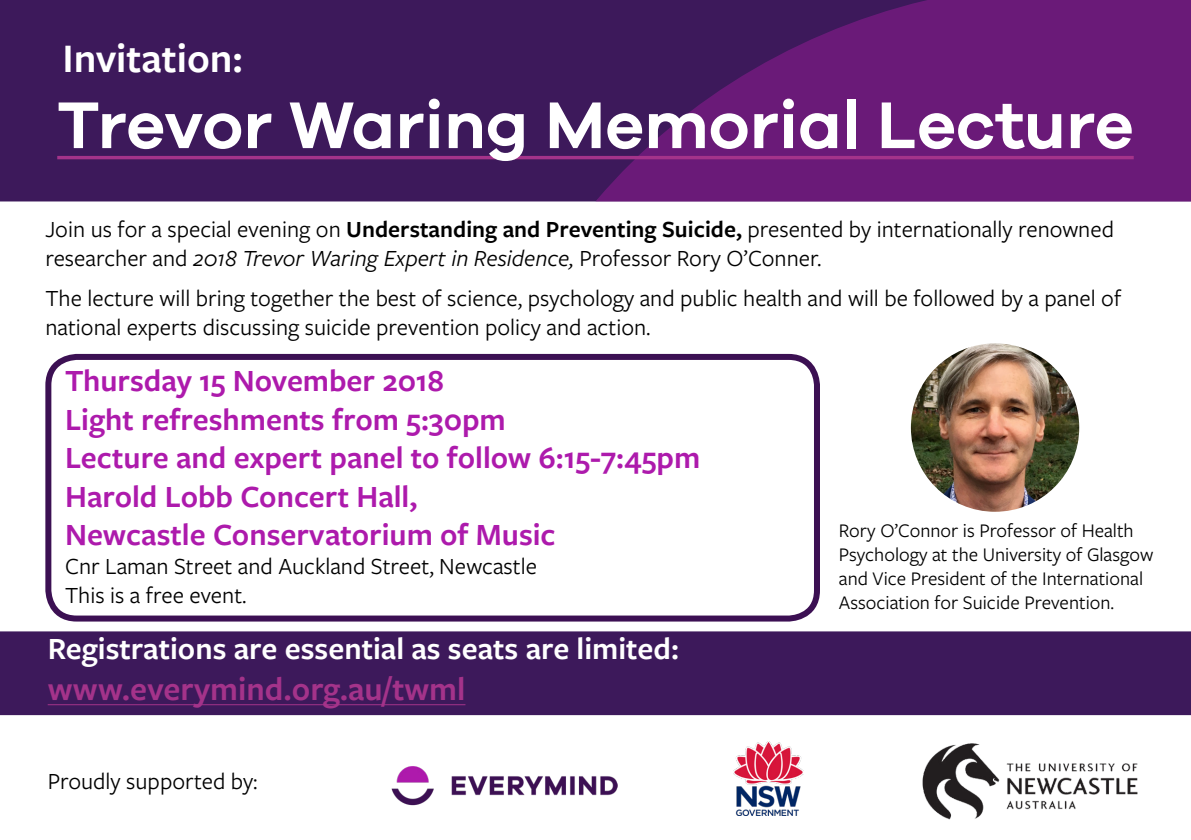
<style>
.page{position:relative;width:1191px;height:840px;background:#fff}
.page>*{position:absolute;margin:0;border:0;box-sizing:border-box;transform-origin:0 0}
.t1{font:600 68px "Galano Grotesque";color:#fff}
.t2{font:600 42px "Freight Sans Pro";color:#fff}
.t3{font:600 34px "Freight Sans Pro";color:#a4338a}
.t4{font:600 32px/38.4px "Freight Sans Pro";color:#ad1aac}
.t5{font:600 32px "Freight Sans Pro";color:#fff}
.t6{font:24px/28.8px "Freight Sans Pro";color:#000}
.t7{font:20px/24px "Freight Sans Pro";color:#000}
.s1{font-weight:600}
.s2{font-style:italic}
</style>
<div class="page">
<div style="left:0;top:167px;width:595px;height:34px;background:#3d195b"></div>
<img style="left:391px;top:766px;width:226px;height:38px">
<div style="left:45px;top:354px;width:775px;height:267px;border:6px solid #3c1053;border-radius:28px"></div>
<div style="left:0;top:0;width:595px;height:167px;background:#3d195b"></div>
<svg style="left:595px;top:0;width:596px;height:202px"></svg>
<hr style="left:57px;top:156px;width:1076px;height:3px;background:#a4338a">
<div style="left:0;top:631px;width:1191px;height:83px;background:#3d195b"></div>
<hr style="left:48px;top:704px;width:417px;height:1px;background:#a4338a">
<img style="left:911px;top:343px;width:168px;height:168px;border-radius:84px">
<img style="left:922px;top:743px;width:216px;height:77px">
<img style="left:733px;top:741px;width:70px;height:74px">
<h2 class="t2" style="left:62px;top:30px;width:182px">Invitation:</h2>
<h1 class="t1" style="left:57px;top:84px;width:1078px">Trevor Waring Memorial Lecture</h1>
<p class="t6" style="left:45px;top:214px;width:1070px">Join us for a special evening on <span class="s1">Understanding and Preventing Suicide,</span> presented by internationally renowned researcher and <span class="s2">2018 Trevor Waring Expert in Residence,</span> Professor Rory O’Conner.</p>
<p class="t6" style="left:45px;top:283px;width:1077px">The lecture will bring together the best of science, psychology and public health and will be followed by a panel of national experts discussing suicide prevention policy and action.</p>
<h3 class="t4" style="left:65px;top:360px;width:636px">Thursday 15 November 2018<br>Light refreshments from 5:30pm<br>Lecture and expert panel to follow 6:15-7:45pm Harold Lobb Concert Hall,<br>Newcastle Conservatorium of Music</h3>
<p class="t6" style="left:65px;top:550px;width:473px">Cnr Laman Street and Auckland Street, Newcastle<br>This is a free event.</p>
<p class="t7" style="left:839px;top:517px;width:316px">Rory O’Connor is Professor of Health Psychology at the University of Glasgow and Vice President of the International Association for Suicide Prevention.</p>
<h3 class="t5" style="left:48px;top:626px;width:633px">Registrations are essential as seats are limited:</h3>
<h3 class="t3" style="left:48px;top:665px;width:419px">www.everymind.org.au/twml</h3>
<p class="t6" style="left:48px;top:765px;width:211px">Proudly supported by:</p>
</div>
